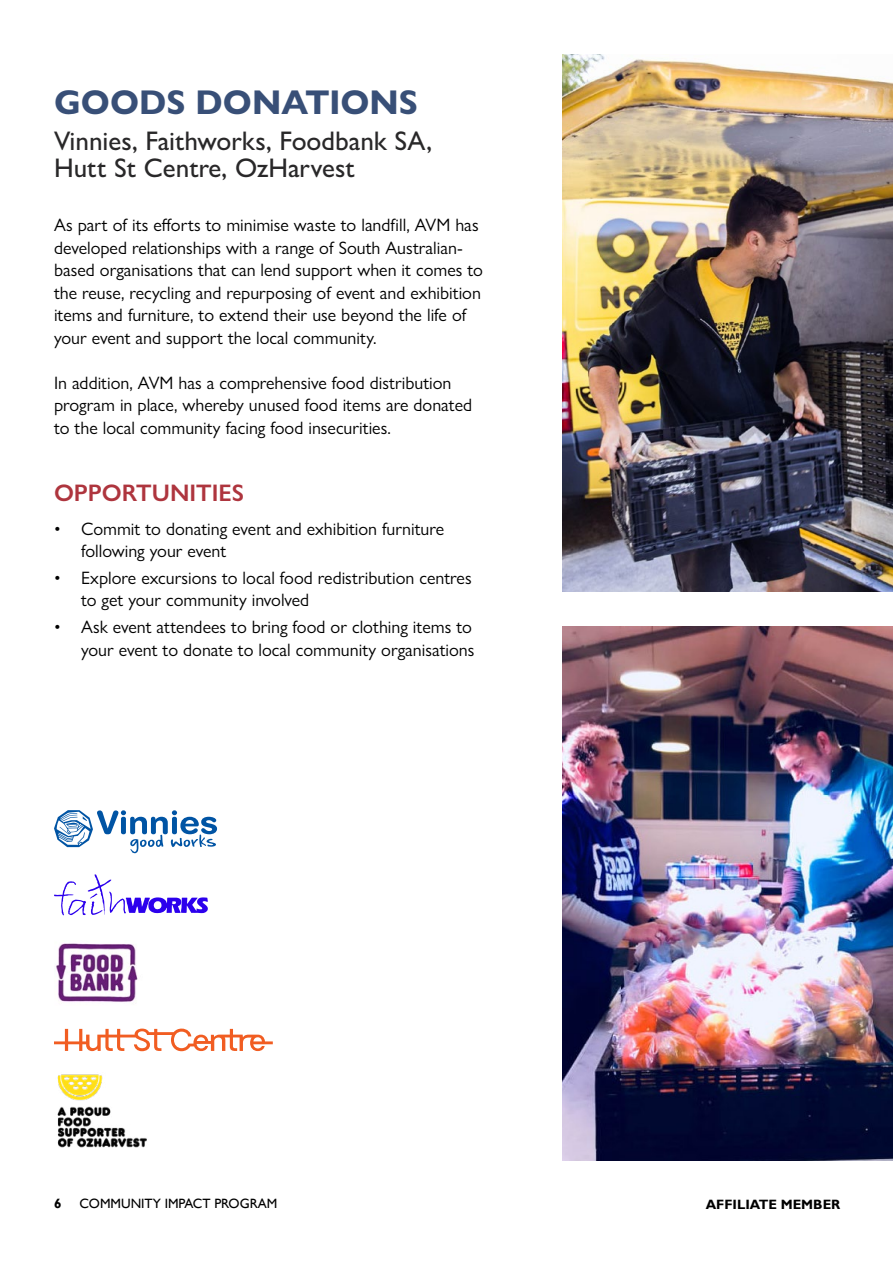
<style>
.page{position:relative;width:893px;height:1263px;background:#fff}
.page>*{position:absolute;margin:0;border:0;box-sizing:border-box;transform-origin:0 0}
.t1{font:700 34.5px "Gill Sans Nova";color:#384f77}
.t2{font:500 27px/27px "Gill Sans Nova";color:#292829}
.t3{font:600 24px "Gill Sans Nova";color:#ae353e}
.t4{font:18px/22.5px "Gill Sans Nova";color:#000}
.t5{font:13.5px "Gill Sans";color:#000}
.t6{font:700 13.5px "Gill Sans";color:#000}
</style>
<div class="page">
<img style="left:563px;top:54px;width:330px;height:538px">
<img style="left:563px;top:627px;width:330px;height:534px">
<svg style="left:54px;top:874px;width:154px;height:41px"></svg>
<img style="left:57px;top:1074px;width:90px;height:74px">
<img style="left:56px;top:943px;width:82px;height:59px">
<svg style="left:54px;top:1028px;width:219px;height:23px"></svg>
<svg style="left:54px;top:810px;width:163px;height:43px"></svg>
<h1 class="t1" style="left:54px;top:81px;width:365px">GOODS DONATIONS</h1>
<h2 class="t2" style="left:54px;top:127px;width:380px">Vinnies, Faithworks, Foodbank SA,<br>Hutt St Centre, OzHarvest</h2>
<p class="t4" style="left:54px;top:214px;width:431px">As part of its efforts to minimise waste to landfill, AVM has developed relationships with a range of South Australian&shy;based organisations that can lend support when it comes to the reuse, recycling and repurposing of event and exhibition items and furniture, to extend their use beyond the life of your event and support the local community.</p>
<p class="t4" style="left:54px;top:371px;width:420px">In addition, AVM has a comprehensive food distribution program in place, whereby unused food items are donated to the local community facing food insecurities.</p>
<h3 class="t3" style="left:54px;top:478px;width:192px">OPPORTUNITIES</h3>
<p class="t4" style="left:81px;top:517px;width:365px;text-indent:-27px">• Commit to donating event and exhibition furniture following your event</p>
<p class="t4" style="left:81px;top:566px;width:392px;text-indent:-27px">• Explore excursions to local food redistribution centres to get your community involved</p>
<p class="t4" style="left:54px;top:615px;width:422px;text-align:right">• Ask event attendees to bring food or clothing items to your event to donate to local community organisations</p>
<p class="t6" style="left:54px;top:1195px;width:9px">6</p>
<p class="t5" style="left:79px;top:1195px;width:199px">COMMUNITY IMPACT PROGRAM</p>
<p class="t6" style="left:706px;top:1196px;width:136px">AFFILIATE MEMBER</p>
</div>
